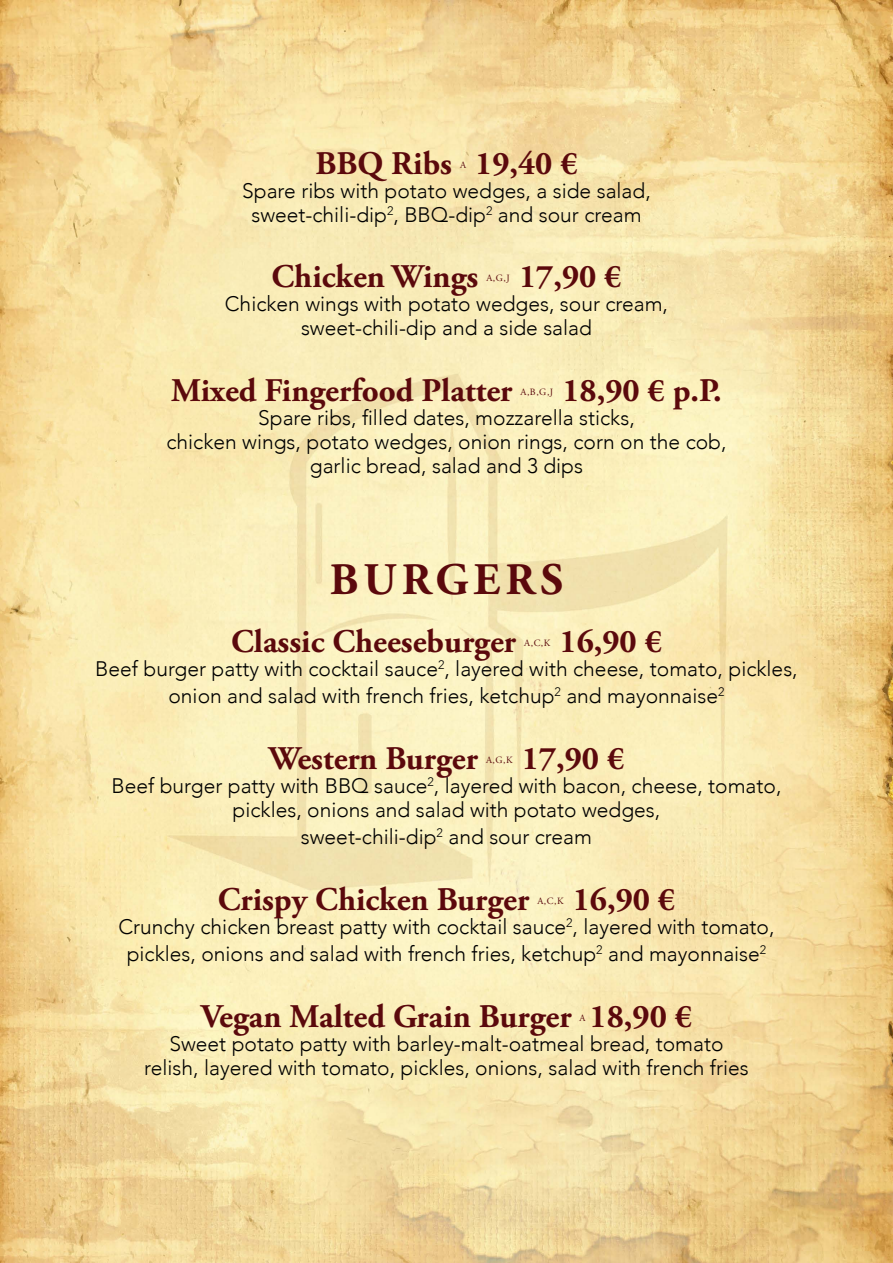
<style>
.page{position:relative;width:893px;height:1263px;background:#fff}
.page>*{position:absolute;margin:0;border:0;box-sizing:border-box;transform-origin:0 0}
.t1{font:700 45px "Adobe Garamond Pro";letter-spacing:.115em;color:#5b090c}
.t2{font:700 33px "Adobe Garamond Pro";color:#5b090c}
.t3{font:300 21px/24px "Avenir";color:#000;text-align:center}
.t4{font:9.6px "Adobe Garamond Pro";color:#5b090c}
</style>
<div class="page">
<img style="left:0;top:0;width:893px;height:1263px">
<h2 class="t2" style="left:315px;top:144px;width:138px">BBQ Ribs</h2>
<p class="t4" style="left:460px;top:160px;width:7px">A</p>
<h2 class="t2" style="left:475px;top:144px;width:104px">19,40 €</h2>
<p class="t3" style="left:242px;top:179px;width:410px">Spare ribs with potato wedges, a side salad, sweet-chili-dip<sup>2</sup>, BBQ-dip<sup>2</sup> and sour cream</p>
<h2 class="t2" style="left:272px;top:257px;width:208px">Chicken Wings</h2>
<p class="t4" style="left:486px;top:272px;width:25px">A,G,J</p>
<h2 class="t2" style="left:519px;top:257px;width:104px">17,90 €</h2>
<p class="t3" style="left:225px;top:291px;width:445px">Chicken wings with potato wedges, sour cream, sweet-chili-dip and a side salad</p>
<h2 class="t2" style="left:171px;top:371px;width:343px">Mixed Fingerfood Platter</h2>
<p class="t4" style="left:520px;top:386px;width:34px">A,B,G,J</p>
<h2 class="t2" style="left:562px;top:371px;width:161px">18,90 € p.P.</h2>
<p class="t3" style="left:166px;top:405px;width:562px">Spare ribs, filled dates, mozzarella sticks,<br>chicken wings, potato wedges, onion rings, corn on the cob, garlic bread, salad and 3 dips</p>
<h1 class="t1" style="left:330px;top:553px;width:235px">BURGERS</h1>
<h2 class="t2" style="left:231px;top:622px;width:287px">Classic Cheeseburger</h2>
<p class="t4" style="left:524px;top:637px;width:28px">A,C,K</p>
<h2 class="t2" style="left:560px;top:622px;width:104px">16,90 €</h2>
<p class="t3" style="left:95px;top:655px;width:704px;line-height:27px">Beef burger patty with cocktail sauce<sup>2</sup>, layered with cheese, tomato, pickles, onion and salad with french fries, ketchup<sup>2</sup> and mayonnaise<sup>2</sup></p>
<h2 class="t2" style="left:269px;top:739px;width:211px">Western Burger</h2>
<p class="t4" style="left:486px;top:754px;width:28px">A,G,K</p>
<h2 class="t2" style="left:522px;top:739px;width:104px">17,90 €</h2>
<p class="t3" style="left:112px;top:774px;width:671px">Beef burger patty with BBQ sauce<sup>2</sup>, layered with bacon, cheese, tomato, pickles, onions and salad with potato wedges,</p>
<p class="t3" style="left:301px;top:825px;width:293px">sweet-chili-dip<sup>2</sup> and sour cream</p>
<h2 class="t2" style="left:218px;top:880px;width:313px">Crispy Chicken Burger</h2>
<p class="t4" style="left:537px;top:895px;width:28px">A,C,K</p>
<h2 class="t2" style="left:573px;top:880px;width:104px">16,90 €</h2>
<p class="t3" style="left:118px;top:913px;width:658px;line-height:27px">Crunchy chicken breast patty with cocktail sauce<sup>2</sup>, layered with tomato, pickles, onions and salad with french fries, ketchup<sup>2</sup> and mayonnaise<sup>2</sup></p>
<h2 class="t2" style="left:201px;top:997px;width:372px">Vegan Malted Grain Burger</h2>
<p class="t4" style="left:579px;top:1012px;width:7px">A</p>
<h2 class="t2" style="left:590px;top:997px;width:104px">18,90 €</h2>
<p class="t3" style="left:144px;top:1032px;width:606px">Sweet potato patty with barley-malt-oatmeal bread, tomato relish, layered with tomato, pickles, onions, salad with french fries</p>
</div>
